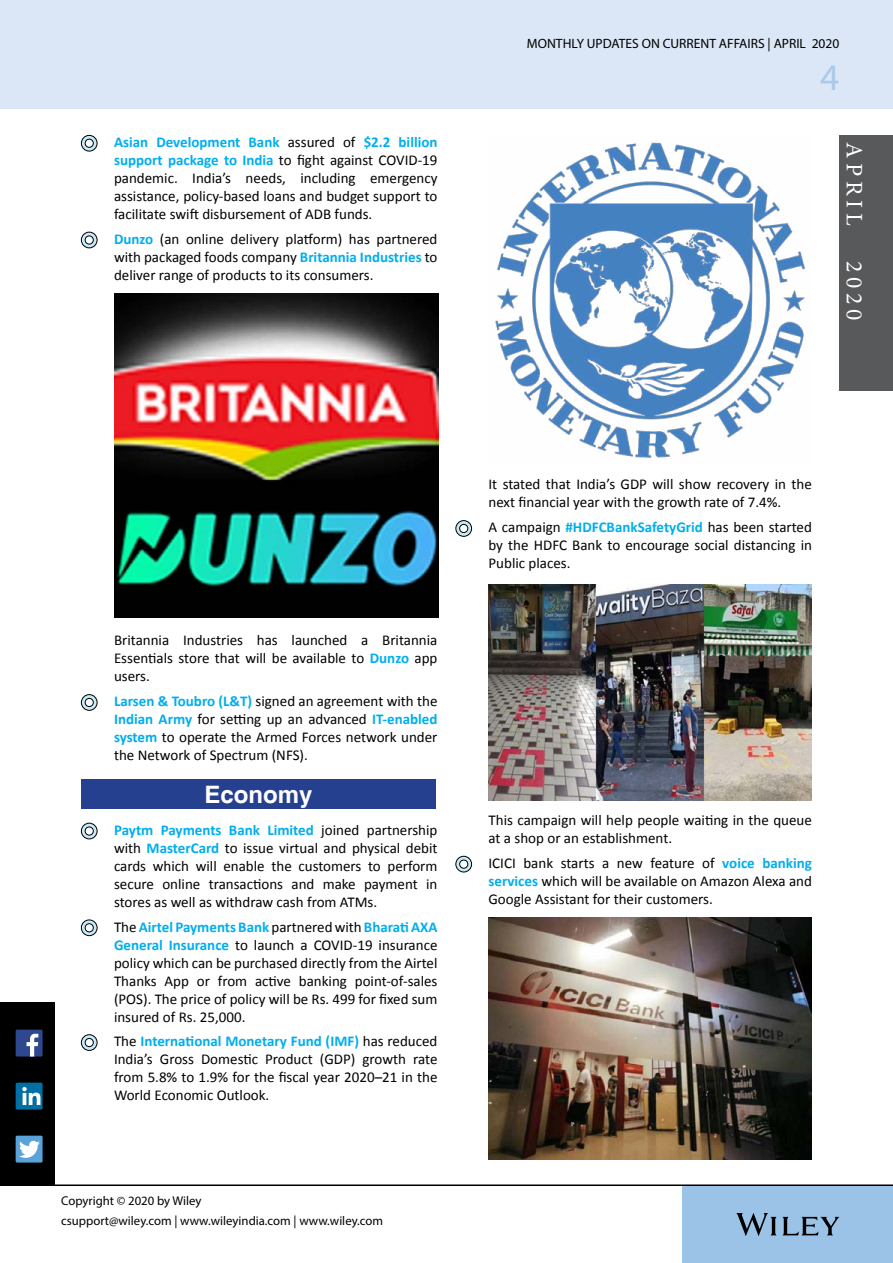
<style>
.page{position:relative;width:893px;height:1263px;background:#fff}
.page>*{position:absolute;margin:0;border:0;box-sizing:border-box;transform-origin:0 0}
.t1{font:37.5px "Myriad Pro";color:#abcaea}
.t2{font:700 24px "Helvetica";color:#fff}
.t3{font:23.55px "Minion Pro";letter-spacing:.2em;color:#fff}
.t4{font:15px/18px "Calibri";color:#000;text-align:justify}
.t5{font:13.5px "Myriad Pro";color:#000}
.t6{font:12.75px "Myriad Pro";color:#000}
.s1{font-weight:700;color:#00aeef}
</style>
<div class="page">
<div style="left:683px;top:1186px;width:210px;height:77px;background:#9bc2e7"></div>
<div style="left:1px;top:0;width:892px;height:108px;background:#dbe7f6"></div>
<svg style="left:736px;top:1213px;width:103px;height:23px"></svg>
<hr style="left:0;top:1184px;width:893px;height:2px;background:#000">
<div style="left:839px;top:135px;width:54px;height:256px;background:#58595b"></div>
<div style="left:0;top:1002px;width:54px;height:182px;background:#000"></div>
<div style="left:16px;top:1136px;width:27px;height:26px;background:#59a3da"></div>
<svg style="left:19px;top:1141px;width:21px;height:17px"></svg>
<div style="left:16px;top:1030px;width:27px;height:26px;background:#2e4890"></div>
<svg style="left:27px;top:1034px;width:11px;height:22px"></svg>
<div style="left:16px;top:1083px;width:27px;height:26px;background:#006fa5"></div>
<svg style="left:22px;top:1087px;width:18px;height:18px"></svg>
<svg style="left:81px;top:135px;width:16px;height:16px"></svg>
<div style="left:81px;top:135px;width:16px;height:16px;border:1px solid #000;border-radius:50%"></div>
<div style="left:85px;top:139px;width:8px;height:8px;background:#fff;border-radius:50%"></div>
<div style="left:85px;top:139px;width:9px;height:9px;border:1px solid #000;border-radius:50%"></div>
<svg style="left:81px;top:232px;width:16px;height:16px"></svg>
<div style="left:81px;top:232px;width:16px;height:16px;border:1px solid #000;border-radius:50%"></div>
<div style="left:85px;top:236px;width:8px;height:8px;background:#fff;border-radius:50%"></div>
<div style="left:85px;top:235px;width:9px;height:9px;border:1px solid #000;border-radius:50%"></div>
<img style="left:114px;top:293px;width:324px;height:324px">
<svg style="left:81px;top:695px;width:16px;height:15px"></svg>
<div style="left:81px;top:694px;width:16px;height:17px;border:1px solid #000;border-radius:50%"></div>
<div style="left:85px;top:698px;width:8px;height:8px;background:#fff;border-radius:50%"></div>
<div style="left:85px;top:698px;width:9px;height:9px;border:1px solid #000;border-radius:50%"></div>
<div style="left:81px;top:780px;width:355px;height:29px;background:#25408f"></div>
<svg style="left:81px;top:823px;width:16px;height:16px"></svg>
<div style="left:81px;top:823px;width:16px;height:16px;border:1px solid #000;border-radius:50%"></div>
<div style="left:85px;top:827px;width:8px;height:8px;background:#fff;border-radius:50%"></div>
<div style="left:85px;top:826px;width:9px;height:9px;border:1px solid #000;border-radius:50%"></div>
<svg style="left:81px;top:920px;width:16px;height:16px"></svg>
<div style="left:81px;top:919px;width:16px;height:17px;border:1px solid #000;border-radius:50%"></div>
<div style="left:85px;top:924px;width:8px;height:8px;background:#fff;border-radius:50%"></div>
<div style="left:85px;top:923px;width:9px;height:9px;border:1px solid #000;border-radius:50%"></div>
<svg style="left:81px;top:1035px;width:16px;height:15px"></svg>
<div style="left:81px;top:1034px;width:16px;height:17px;border:1px solid #000;border-radius:50%"></div>
<div style="left:85px;top:1038px;width:8px;height:9px;background:#fff;border-radius:50%"></div>
<div style="left:85px;top:1038px;width:9px;height:9px;border:1px solid #000;border-radius:50%"></div>
<img style="left:495px;top:142px;width:311px;height:316px">
<svg style="left:456px;top:521px;width:16px;height:15px"></svg>
<div style="left:455px;top:520px;width:17px;height:17px;border:1px solid #000;border-radius:50%"></div>
<div style="left:460px;top:524px;width:8px;height:8px;background:#fff;border-radius:50%"></div>
<div style="left:459px;top:524px;width:9px;height:9px;border:1px solid #000;border-radius:50%"></div>
<img style="left:488px;top:585px;width:324px;height:215px">
<svg style="left:456px;top:856px;width:16px;height:16px"></svg>
<div style="left:455px;top:856px;width:17px;height:16px;border:1px solid #000;border-radius:50%"></div>
<div style="left:460px;top:860px;width:8px;height:8px;background:#fff;border-radius:50%"></div>
<div style="left:459px;top:860px;width:9px;height:9px;border:1px solid #000;border-radius:50%"></div>
<img style="left:488px;top:917px;width:324px;height:242px">
<p class="t4" style="left:114px;top:133px;width:325px"><span class="s1">Asian Development Bank</span> assured of <span class="s1">$2.2 billion support package to India</span> to fight against COVID-19 pandemic. India’s needs, including emergency assistance, policy-based loans and budget support to facilitate swift disbursement of ADB funds.</p>
<p class="t4" style="left:114px;top:230px;width:325px"><span class="s1">Dunzo</span> (an online delivery platform) has partnered with packaged foods company <span class="s1">Britannia Industries</span> to deliver range of products to its consumers.</p>
<p class="t5" style="left:527px;top:35px;width:314px">MONTHLY UPDATES ON CURRENT AFFAIRS | APRIL 2020</p>
<h1 class="t1" style="left:820px;top:54px;width:21px">4</h1>
<h3 class="t3" style="left:870px;top:142px;width:85px;rotate:90deg">APRIL</h3>
<h3 class="t3" style="left:870px;top:261px;width:61px;rotate:90deg">2020</h3>
<p class="t4" style="left:114px;top:631px;width:325px">Britannia Industries has launched a Britannia Essentials store that will be available to <span class="s1">Dunzo</span> app users.</p>
<p class="t4" style="left:114px;top:692px;width:325px"><span class="s1">Larsen &amp; Toubro (L&amp;T)</span> signed an agreement with the <span class="s1">Indian Army</span> for setting up an advanced <span class="s1">IT-enabled system</span> to operate the Armed Forces network under the Network of Spectrum (NFS).</p>
<h2 class="t2" style="left:204px;top:780px;width:110px">Economy</h2>
<p class="t4" style="left:114px;top:821px;width:325px"><span class="s1">Paytm Payments Bank Limited</span> joined partnership with <span class="s1">MasterCard</span> to issue virtual and physical debit cards which will enable the customers to perform secure online transactions and make payment in stores as well as withdraw cash from ATMs.</p>
<p class="t4" style="left:114px;top:917px;width:325px">The <span class="s1">Airtel Payments Bank</span> partnered with <span class="s1">Bharati AXA General Insurance</span> to launch a COVID-19 insurance policy which can be purchased directly from the Airtel Thanks App or from active banking point-of-sales (POS). The price of policy will be Rs. 499 for fixed sum insured of Rs. 25,000.</p>
<p class="t4" style="left:114px;top:1032px;width:325px">The <span class="s1">International Monetary Fund (IMF)</span> has reduced India’s Gross Domestic Product (GDP) growth rate from 5.8% to 1.9% for the fiscal year 2020–21 in the World Economic Outlook.</p>
<p class="t6" style="left:61px;top:1193px;width:142px">Copyright © 2020 by Wiley</p>
<p class="t6" style="left:61px;top:1212px;width:323px">csupport@wiley.com | www.wileyindia.com | www.wiley.com</p>
<p class="t4" style="left:488px;top:475px;width:325px">It stated that India’s GDP will show recovery in the next financial year with the growth rate of 7.4%.</p>
<p class="t4" style="left:488px;top:518px;width:325px">A campaign <span class="s1">#HDFCBankSafetyGrid</span> has been started by the HDFC Bank to encourage social distancing in Public places.</p>
<p class="t4" style="left:488px;top:811px;width:325px">This campaign will help people waiting in the queue at a shop or an establishment.</p>
<p class="t4" style="left:488px;top:854px;width:325px">ICICI bank starts a new feature of <span class="s1">voice banking services</span> which will be available on Amazon Alexa and Google Assistant for their customers.</p>
</div>
